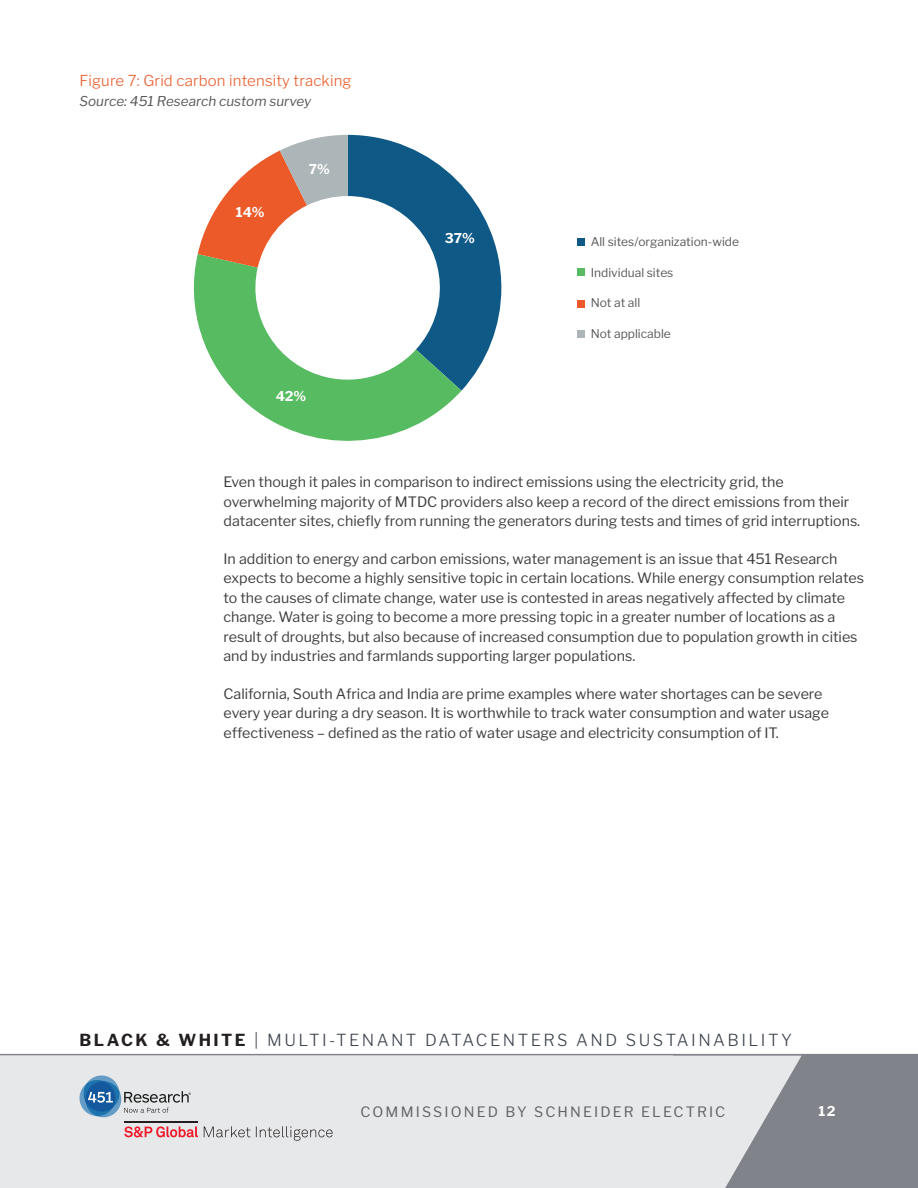
<style>
.page{position:relative;width:918px;height:1188px;background:#fff}
.page>*{position:absolute;margin:0;border:0;box-sizing:border-box;transform-origin:0 0}
.t1{font:300 16.5px "Libre Franklin";letter-spacing:.15em;color:#3e444f}
.Exhibit_Title{font:300 15px "Libre Franklin";letter-spacing:.01em;color:#eb5b28}
.t2{font:14.25px/19.5px "Libre Franklin";color:#3e3e3f}
.t3{font:14.25px "Libre Franklin";letter-spacing:.15em;color:#62656a}
.Exhibit_Source{font:italic 13.5px "Libre Franklin";color:#57585a}
.t4{font:700 13.5px "Libre Franklin";letter-spacing:-.005em;color:#fff}
.t5{font:12px "Libre Franklin";color:#595959}
.s1{font-weight:700;color:#231f20}
</style>
<div class="page">
<div style="left:673px;top:1055px;width:245px;height:133px;background:#80838a"></div>
<div style="left:0;top:1055px;width:802px;height:133px;background:#e7e8e9"></div>
<hr style="left:0;top:1054px;width:918px;height:1px;background:#80838a">
<svg style="left:193px;top:254px;width:268px;height:187px;fill:#57bb61"></svg>
<svg style="left:198px;top:135px;width:303px;height:256px"></svg>
<div style="left:577px;top:238px;width:7px;height:8px;background:#0f5986"></div>
<div style="left:577px;top:268px;width:7px;height:8px;background:#57bb61"></div>
<div style="left:577px;top:300px;width:7px;height:7px;background:#eb5a28"></div>
<div style="left:577px;top:330px;width:7px;height:8px;background:#acb5b7"></div>
<svg style="left:124px;top:1126px;width:74px;height:12px"></svg>
<hr style="left:124px;top:1121px;width:74px;height:2px;background:#231f20">
<svg style="left:204px;top:1126px;width:129px;height:15px;background:#cbcbcc"></svg>
<svg style="left:78px;top:1074px;width:113px;height:45px;background:#aec0ce"></svg>
<p class="Exhibit_Title" style="left:80px;top:72px;width:273px">Figure 7: Grid carbon intensity tracking</p>
<p class="Exhibit_Source" style="left:80px;top:93px;width:233px">Source: 451 Research custom survey</p>
<p class="t4" style="left:236px;top:204px;width:30px">14%</p>
<p class="t4" style="left:309px;top:161px;width:23px">7%</p>
<p class="t4" style="left:276px;top:388px;width:32px">42%</p>
<p class="t4" style="left:445px;top:230px;width:31px">37%</p>
<p class="t5" style="left:591px;top:234px;width:150px">All sites/organization-wide</p>
<p class="t5" style="left:591px;top:265px;width:84px">Individual sites</p>
<p class="t5" style="left:591px;top:296px;width:51px">Not at all</p>
<p class="t5" style="left:591px;top:327px;width:82px">Not applicable</p>
<p class="t2" style="left:224px;top:472px;width:638px">Even though it pales in comparison to indirect emissions using the electricity grid, the overwhelming majority of MTDC providers also keep a record of the direct emissions from their datacenter sites, chiefly from running the generators during tests and times of grid interruptions.</p>
<p class="t2" style="left:224px;top:549px;width:642px">In addition to energy and carbon emissions, water management is an issue that 451 Research expects to become a highly sensitive topic in certain locations. While energy consumption relates to the causes of climate change, water use is contested in areas negatively affected by climate change. Water is going to become a more pressing topic in a greater number of locations as a result of droughts, but also because of increased consumption due to population growth in cities and by industries and farmlands supporting larger populations.</p>
<p class="t2" style="left:224px;top:684px;width:607px">California, South Africa and India are prime examples where water shortages can be severe every year during a dry season. It is worthwhile to track water consumption and water usage effectiveness – defined as the ratio of water usage and electricity consumption of IT.</p>
<p class="t1" style="left:80px;top:1030px;width:714px"><span class="s1">BLACK &amp; WHITE</span> | MULTI-TENANT DATACENTERS AND SUSTAINABILITY</p>
<p class="t3" style="left:360px;top:1103px;width:366px">COMMISSIONED BY SCHNEIDER ELECTRIC</p>
<p class="t4" style="left:818px;top:1103px;width:18px">12</p>
</div>
